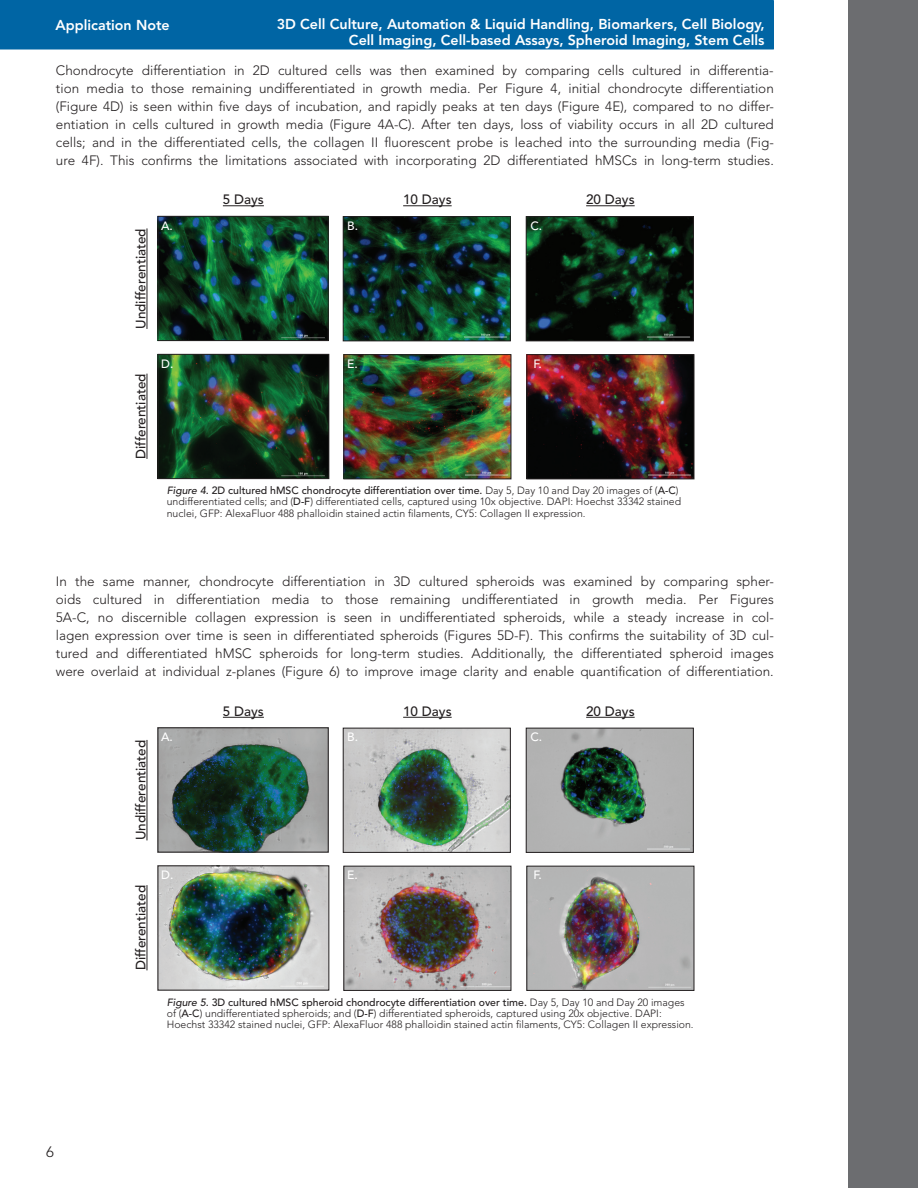
<style>
.page{position:relative;width:918px;height:1188px;background:#fff}
.page>*{position:absolute;margin:0;border:0;box-sizing:border-box;transform-origin:0 0}
.t1{font:300 15px "Avenir LT Std";color:#231f20}
.t2{font:800 14.25px/15.8px "Avenir LT Std";color:#fff;text-align:right}
.t3{font:300 13.5px/18px "Avenir LT Std";color:#231f20;text-align:justify}
.t4{font:500 13.5px "Avenir LT Std";color:#231f20}
.t5{font:500 12px "Avenir LT Std";color:#fff}
.t6{font:300 10.5px/11.2px "Avenir LT Std";color:#231f20}
.s1{font-weight:500;font-style:italic}
.s2{font-weight:500}
</style>
<div class="page">
<div style="left:848px;top:0;width:70px;height:1188px;background:#6c6d70"></div>
<div style="left:0;top:0;width:774px;height:50px;background:#0065a4"></div>
<img style="left:160px;top:218px;width:167px;height:121px">
<div style="left:158px;top:216px;width:171px;height:125px;border:1px solid #231f20"></div>
<img style="left:345px;top:218px;width:164px;height:121px">
<div style="left:343px;top:216px;width:168px;height:125px;border:1px solid #231f20"></div>
<hr style="left:147px;top:228px;width:1px;height:101px;background:#231f20">
<img style="left:160px;top:356px;width:167px;height:121px">
<div style="left:158px;top:354px;width:171px;height:125px;border:1px solid #231f20"></div>
<img style="left:345px;top:356px;width:164px;height:121px">
<div style="left:343px;top:354px;width:168px;height:125px;border:1px solid #231f20"></div>
<hr style="left:147px;top:374px;width:1px;height:85px;background:#231f20">
<hr style="left:223px;top:205px;width:41px;height:1px;background:#231f20">
<hr style="left:403px;top:205px;width:49px;height:1px;background:#231f20">
<img style="left:528px;top:218px;width:164px;height:121px">
<div style="left:526px;top:216px;width:168px;height:125px;border:1px solid #231f20"></div>
<img style="left:528px;top:356px;width:164px;height:121px">
<div style="left:526px;top:354px;width:168px;height:125px;border:1px solid #231f20"></div>
<hr style="left:586px;top:205px;width:49px;height:1px;background:#231f20">
<img style="left:160px;top:729px;width:167px;height:121px">
<div style="left:158px;top:727px;width:171px;height:125px;border:1px solid #231f20"></div>
<img style="left:345px;top:730px;width:164px;height:121px">
<div style="left:343px;top:728px;width:168px;height:125px;border:1px solid #231f20"></div>
<hr style="left:147px;top:740px;width:1px;height:100px;background:#231f20">
<img style="left:160px;top:867px;width:167px;height:121px">
<img style="left:345px;top:868px;width:164px;height:121px">
<div style="left:343px;top:866px;width:168px;height:125px;border:1px solid #231f20"></div>
<hr style="left:147px;top:885px;width:1px;height:85px;background:#231f20">
<hr style="left:223px;top:717px;width:41px;height:1px;background:#231f20">
<hr style="left:403px;top:717px;width:49px;height:1px;background:#231f20">
<img style="left:528px;top:730px;width:164px;height:121px">
<div style="left:526px;top:728px;width:168px;height:125px;border:1px solid #231f20"></div>
<img style="left:528px;top:868px;width:164px;height:121px">
<div style="left:526px;top:866px;width:168px;height:125px;border:1px solid #231f20"></div>
<hr style="left:586px;top:717px;width:49px;height:1px;background:#231f20">
<p class="t2" style="left:56px;top:17px;width:116px">Application Note</p>
<p class="t2" style="left:277px;top:17px;width:489px">3D Cell Culture, Automation &amp; Liquid Handling, Biomarkers, Cell Biology,<br>Cell Imaging, Cell-based Assays, Spheroid Imaging, Stem Cells</p>
<p class="t3" style="left:56px;top:61px;width:719px">Chondrocyte differentiation in 2D cultured cells was then examined by comparing cells cultured in differentia&shy;tion media to those remaining undifferentiated in growth media. Per Figure 4, initial chondrocyte differentiation (Figure 4D) is seen within five days of incubation, and rapidly peaks at ten days (Figure 4E), compared to no differ&shy;entiation in cells cultured in growth media (Figure 4A-C). After ten days, loss of viability occurs in all 2D cultured cells; and in the differentiated cells, the collagen II fluorescent probe is leached into the surrounding media (Fig&shy;ure 4F). This confirms the limitations associated with incorporating 2D differentiated hMSCs in long-term studies.</p>
<p class="t4" style="left:586px;top:192px;width:50px">20 Days</p>
<p class="t5" style="left:161px;top:219px;width:13px">A.</p>
<p class="t5" style="left:347px;top:219px;width:12px">B.</p>
<p class="t5" style="left:530px;top:219px;width:13px">C.</p>
<p class="t4" style="left:223px;top:192px;width:43px">5 Days</p>
<p class="t4" style="left:403px;top:192px;width:50px">10 Days</p>
<p class="t4" style="left:133px;top:329px;width:102px;rotate:-90deg">Undifferentiated</p>
<p class="t4" style="left:133px;top:459px;width:87px;rotate:-90deg">Differentiated</p>
<p class="t5" style="left:161px;top:357px;width:14px">D.</p>
<p class="t5" style="left:347px;top:357px;width:12px">E.</p>
<p class="t5" style="left:533px;top:357px;width:10px">F.</p>
<p class="t6" style="left:167px;top:485px;width:516px"><span class="s1">Figure 4.</span> <span class="s2">2D cultured hMSC chondrocyte differentiation over time.</span> Day 5, Day 10 and Day 20 images of (<span class="s2">A-C</span>) undifferentiated cells; and (<span class="s2">D-F</span>) differentiated cells, captured using 10x objective. DAPI: Hoechst 33342 stained nuclei, GFP: AlexaFluor 488 phalloidin stained actin filaments, CY5: Collagen II expression.</p>
<p class="t3" style="left:56px;top:573px;width:719px">In the same manner, chondrocyte differentiation in 3D cultured spheroids was examined by comparing spher&shy;oids cultured in differentiation media to those remaining undifferentiated in growth media. Per Figures 5A-C, no discernible collagen expression is seen in undifferentiated spheroids, while a steady increase in col&shy;lagen expression over time is seen in differentiated spheroids (Figures 5D-F). This confirms the suitability of 3D cul&shy;tured and differentiated hMSC spheroids for long-term studies. Additionally, the differentiated spheroid images were overlaid at individual z-planes (Figure 6) to improve image clarity and enable quantification of differentiation.</p>
<p class="t4" style="left:586px;top:703px;width:50px">20 Days</p>
<p class="t5" style="left:161px;top:730px;width:13px">A.</p>
<p class="t5" style="left:347px;top:730px;width:12px">B.</p>
<p class="t5" style="left:530px;top:730px;width:13px">C.</p>
<p class="t4" style="left:223px;top:703px;width:43px">5 Days</p>
<p class="t4" style="left:403px;top:703px;width:50px">10 Days</p>
<p class="t4" style="left:133px;top:840px;width:102px;rotate:-90deg">Undifferentiated</p>
<p class="t1" style="left:46px;top:1143px;width:9px">6</p>
<p class="t4" style="left:133px;top:970px;width:87px;rotate:-90deg">Differentiated</p>
<p class="t5" style="left:161px;top:868px;width:14px">D.</p>
<p class="t5" style="left:347px;top:868px;width:12px">E.</p>
<p class="t5" style="left:533px;top:868px;width:10px">F.</p>
<p class="t6" style="left:167px;top:996px;width:528px"><span class="s1">Figure 5.</span> <span class="s2">3D cultured hMSC spheroid chondrocyte differentiation over time.</span> Day 5, Day 10 and Day 20 images of (<span class="s2">A-C</span>) undifferentiated spheroids; and (<span class="s2">D-F</span>) differentiated spheroids, captured using 20x objective. DAPI:<br>Hoechst 33342 stained nuclei, GFP: AlexaFluor 488 phalloidin stained actin filaments, CY5: Collagen II expression.</p>
</div>
